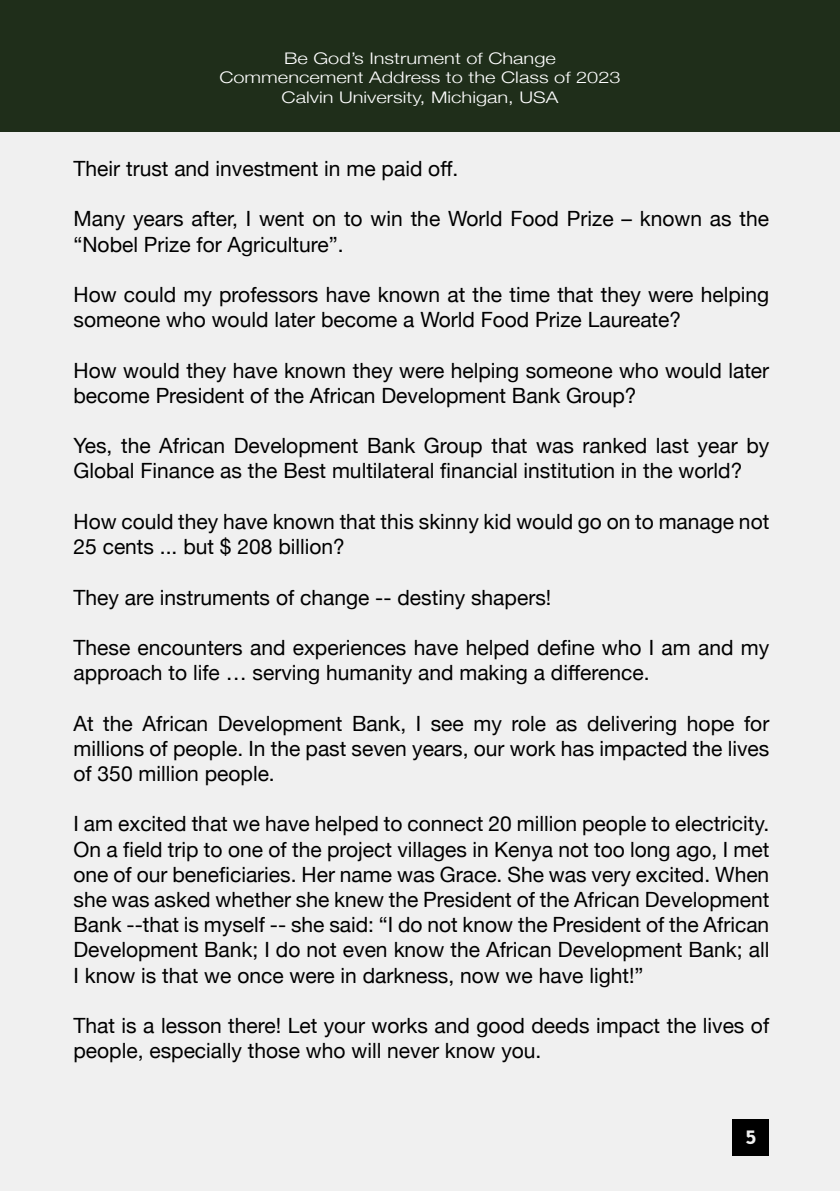
<style>
.page{position:relative;width:840px;height:1191px;background:#fff}
.page>*{position:absolute;margin:0;border:0;box-sizing:border-box;transform-origin:0 0}
.t1{font:21px/25.2px "Helvetica Neue";color:#000}
.t2{font:700 18px "Pier Sans";color:#fff}
.t3{font:300 16px/19.2px "Helvetica Neue";color:#fff;text-align:center;scale:1.25 1}
</style>
<div class="page">
<div style="left:0;top:0;width:839px;height:132px;background:#1f2e1a"></div>
<div style="left:0;top:132px;width:839px;height:1059px;background:#f0f0f0"></div>
<p class="t3" style="left:219px;top:48px;width:322px">Be God’s Instrument of Change<br>Commencement Address to the Class of 2023<br>Calvin University, Michigan, USA</p>
<p class="t1" style="left:73px;top:157px;width:386px">Their trust and investment in me paid off.</p>
<p class="t1" style="left:73px;top:207px;width:696px">Many years after, I went on to win the World Food Prize – known as the</p>
<p class="t1" style="left:73px;top:233px;width:271px">“Nobel Prize for Agriculture”.</p>
<p class="t1" style="left:73px;top:283px;width:696px">How could my professors have known at the time that they were helping someone who would later become a World Food Prize Laureate?</p>
<p class="t1" style="left:73px;top:359px;width:696px">How would they have known they were helping someone who would later become President of the African Development Bank Group?</p>
<p class="t1" style="left:73px;top:434px;width:697px">Yes, the African Development Bank Group that was ranked last year by</p>
<p class="t1" style="left:73px;top:459px;width:670px">Global Finance as the Best multilateral financial institution in the world?</p>
<p class="t1" style="left:73px;top:510px;width:697px">How could they have known that this skinny kid would go on to manage not<br>25 cents ... but $ 208 billion?</p>
<p class="t1" style="left:73px;top:585px;width:479px">They are instruments of change -- destiny shapers!</p>
<p class="t1" style="left:73px;top:636px;width:697px">These encounters and experiences have helped define who I am and my approach to life … serving humanity and making a difference.</p>
<p class="t1" style="left:73px;top:711px;width:697px;text-align:justify">At the African Development Bank, I see my role as delivering hope for millions of people. In the past seven years, our work has impacted the lives of 350 million people.</p>
<p class="t1" style="left:73px;top:812px;width:697px">I am excited that we have helped to connect 20 million people to electricity.</p>
<p class="t1" style="left:73px;top:837px;width:697px">On a field trip to one of the project villages in Kenya not too long ago, I met one of our beneficiaries. Her name was Grace. She was very excited. When</p>
<p class="t1" style="left:73px;top:888px;width:697px">she was asked whether she knew the President of the African Development</p>
<p class="t1" style="left:73px;top:913px;width:697px">Bank --that is myself -- she said: “I do not know the President of the African</p>
<p class="t1" style="left:73px;top:938px;width:697px">Development Bank; I do not even know the African Development Bank; all</p>
<p class="t1" style="left:73px;top:963px;width:571px">I know is that we once were in darkness, now we have light!”</p>
<p class="t1" style="left:73px;top:1014px;width:696px">That is a lesson there! Let your works and good deeds impact the lives of people, especially those who will never know you.</p>
<p class="t2" style="left:745px;top:1125px;width:12px">5</p>
</div>
